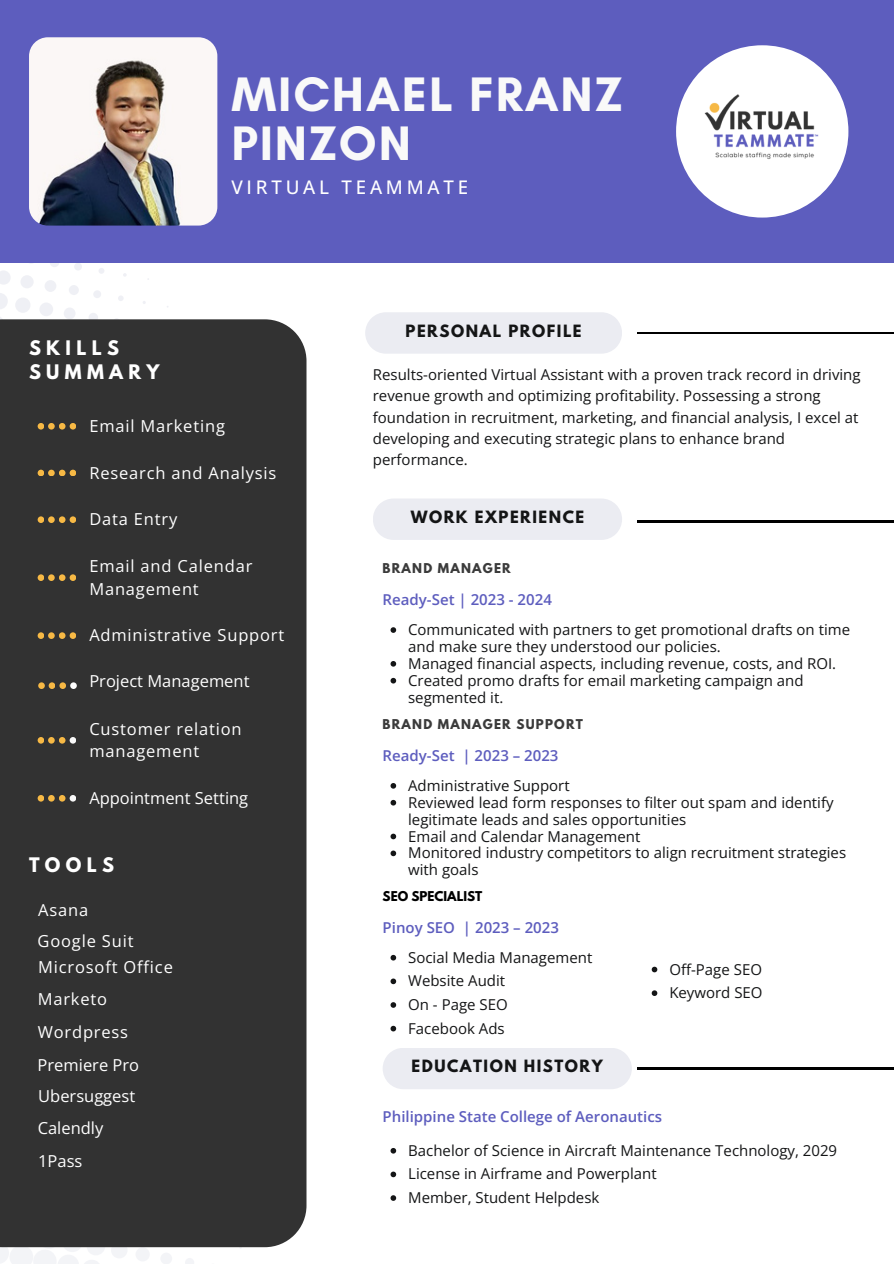
<style>
.page{position:relative;width:894px;height:1264px;background:#fff}
.page>*{position:absolute;margin:0;border:0;box-sizing:border-box;transform-origin:0 0}
.t1{font:700 49.35px/49.3px "Glacial Indifference";letter-spacing:.035em;color:#f9f9f9}
.t2{font:500 18.75px "Open Sans";letter-spacing:.2em;color:#fff}
.t3{font:700 17.7px/24.8px "League Spartan";letter-spacing:.3em;color:#fff}
.t4{font:16.5px/22.5px "Open Sans";letter-spacing:.05em;color:#fff}
.t5{font:16.5px "Open Sans";color:#fff}
.t6{font:15px/21.3px "Open Sans";color:#141516}
.t7{font:600 15px "Open Sans";color:#5d5dbe}
.t8{font:700 15px "League Spartan";letter-spacing:.1em;color:#141516}
.t9{font:700 12px "League Spartan";letter-spacing:.1em;color:#3b3b3b}
.t10{font:700 12px "League Spartan";color:#000}
</style>
<div class="page">
<svg style="left:0;top:293px;width:8px;height:16px"></svg>
<div style="left:15px;top:297px;width:16px;height:16px;background:#ebecf2;border-radius:50%"></div>
<svg style="left:0;top:271px;width:10px;height:13px"></svg>
<div style="left:39px;top:302px;width:14px;height:14px;background:#ebecf2;border-radius:50%"></div>
<div style="left:20px;top:275px;width:14px;height:13px;background:#ebecf2;border-radius:50%"></div>
<div style="left:64px;top:307px;width:11px;height:12px;background:#ebecf2;border-radius:50%"></div>
<div style="left:44px;top:280px;width:12px;height:12px;background:#ebecf2;border-radius:50%"></div>
<div style="left:26px;top:253px;width:11px;height:11px;background:#f5f6f8;border-radius:50%"></div>
<div style="left:69px;top:285px;width:10px;height:10px;background:#ebecf2;border-radius:50%"></div>
<div style="left:50px;top:257px;width:9px;height:10px;background:#ebecf2;border-radius:50%"></div>
<div style="left:88px;top:313px;width:10px;height:9px;background:#ebecf2;border-radius:50%"></div>
<div style="left:93px;top:290px;width:8px;height:8px;background:#ebecf2;border-radius:50%"></div>
<div style="left:74px;top:263px;width:8px;height:7px;background:#ebecf2;border-radius:50%"></div>
<div style="left:113px;top:318px;width:7px;height:7px;background:#f5f5f8;border-radius:50%"></div>
<svg style="left:99px;top:268px;width:5px;height:6px"></svg>
<svg style="left:118px;top:296px;width:5px;height:5px"></svg>
<svg style="left:0;top:1247px;width:98px;height:16px"></svg>
<svg style="left:87px;top:1236px;width:18px;height:19px"></svg>
<svg style="left:111px;top:1241px;width:16px;height:17px"></svg>
<div style="left:135px;top:1247px;width:15px;height:14px;background:#f3f4f7;border-radius:50%"></div>
<div style="left:160px;top:1252px;width:12px;height:11px;background:#f3f4f7;border-radius:50%"></div>
<svg style="left:185px;top:1258px;width:9px;height:5px"></svg>
<div style="left:0;top:0;width:893px;height:263px;background:#5d5dbe"></div>
<hr style="left:637px;top:520px;width:256px;height:2px;background:#000">
<hr style="left:637px;top:1067px;width:256px;height:2px;background:#000">
<div style="left:0;top:319px;width:306px;height:928px;background:#323232"></div>
<div style="left:38px;top:574px;width:6px;height:7px;background:#f7b945;border-radius:50%"></div>
<div style="left:48px;top:574px;width:7px;height:7px;background:#f7b945;border-radius:50%"></div>
<div style="left:59px;top:574px;width:6px;height:7px;background:#f7b945;border-radius:50%"></div>
<div style="left:70px;top:574px;width:6px;height:7px;background:#f7b945;border-radius:50%"></div>
<div style="left:38px;top:632px;width:6px;height:7px;background:#f7b945;border-radius:50%"></div>
<div style="left:48px;top:632px;width:7px;height:7px;background:#f7b945;border-radius:50%"></div>
<div style="left:59px;top:632px;width:6px;height:7px;background:#f7b945;border-radius:50%"></div>
<div style="left:70px;top:632px;width:6px;height:7px;background:#f7b945;border-radius:50%"></div>
<svg style="left:38px;top:737px;width:6px;height:6px"></svg>
<div style="left:48px;top:737px;width:7px;height:6px;background:#f7b945;border-radius:50%"></div>
<svg style="left:59px;top:737px;width:17px;height:6px"></svg>
<div style="left:365px;top:312px;width:257px;height:41px;background:#ebecf2"></div>
<img style="left:29px;top:37px;width:188px;height:188px;border-radius:19px">
<div style="left:373px;top:499px;width:249px;height:41px;background:#ebecf2"></div>
<div style="left:383px;top:1048px;width:248px;height:41px;background:#ebecf2"></div>
<hr style="left:637px;top:332px;width:256px;height:2px;background:#000">
<div style="left:676px;top:45px;width:172px;height:172px;background:#fff;border-radius:50%"></div>
<img style="left:704px;top:94px;width:115px;height:65px">
<svg style="left:390px;top:1148px;width:6px;height:5px"></svg>
<svg style="left:390px;top:1171px;width:6px;height:6px"></svg>
<svg style="left:390px;top:1195px;width:6px;height:5px"></svg>
<svg style="left:390px;top:954px;width:6px;height:6px"></svg>
<svg style="left:390px;top:978px;width:6px;height:6px"></svg>
<svg style="left:390px;top:1002px;width:6px;height:5px"></svg>
<svg style="left:390px;top:1025px;width:6px;height:6px"></svg>
<svg style="left:390px;top:783px;width:6px;height:5px"></svg>
<svg style="left:390px;top:800px;width:6px;height:5px"></svg>
<svg style="left:390px;top:833px;width:6px;height:6px"></svg>
<svg style="left:390px;top:850px;width:6px;height:6px"></svg>
<svg style="left:390px;top:627px;width:6px;height:6px"></svg>
<svg style="left:390px;top:661px;width:6px;height:5px"></svg>
<svg style="left:390px;top:678px;width:6px;height:5px"></svg>
<svg style="left:651px;top:966px;width:6px;height:6px"></svg>
<svg style="left:651px;top:990px;width:6px;height:5px"></svg>
<svg style="left:38px;top:795px;width:6px;height:6px"></svg>
<div style="left:48px;top:795px;width:7px;height:6px;background:#f7b945;border-radius:50%"></div>
<svg style="left:59px;top:795px;width:17px;height:6px"></svg>
<div style="left:38px;top:469px;width:6px;height:7px;background:#f7b945;border-radius:50%"></div>
<div style="left:48px;top:469px;width:7px;height:7px;background:#f7b945;border-radius:50%"></div>
<div style="left:59px;top:469px;width:6px;height:7px;background:#f7b945;border-radius:50%"></div>
<div style="left:70px;top:469px;width:6px;height:7px;background:#f7b945;border-radius:50%"></div>
<svg style="left:38px;top:423px;width:6px;height:6px"></svg>
<div style="left:48px;top:423px;width:7px;height:6px;background:#f7b945;border-radius:50%"></div>
<svg style="left:59px;top:423px;width:17px;height:6px"></svg>
<div style="left:38px;top:516px;width:6px;height:7px;background:#f7b945;border-radius:50%"></div>
<div style="left:48px;top:516px;width:7px;height:7px;background:#f7b945;border-radius:50%"></div>
<div style="left:59px;top:516px;width:6px;height:7px;background:#f7b945;border-radius:50%"></div>
<div style="left:70px;top:516px;width:6px;height:7px;background:#f7b945;border-radius:50%"></div>
<div style="left:38px;top:682px;width:7px;height:7px;background:#f7b945;border-radius:50%"></div>
<div style="left:49px;top:682px;width:6px;height:7px;background:#f7b945;border-radius:50%"></div>
<div style="left:59px;top:682px;width:7px;height:7px;background:#f7b945;border-radius:50%"></div>
<div style="left:70px;top:682px;width:7px;height:7px;background:#fff;border-radius:50%"></div>
<h5 class="t1" style="left:231px;top:69px;width:392px">MICHAEL FRANZ<br>PINZON</h5>
<h5 class="t2" style="left:231px;top:174px;width:238px">VIRTUAL TEAMMATE</h5>
<h3 class="t3" style="left:29px;top:337px;width:132px">SKILLS<br>SUMMARY</h3>
<h2 class="t4" style="left:89px;top:414px;width:137px">Email Marketing</h2>
<h5 class="t4" style="left:89px;top:461px;width:188px">Research and Analysis</h5>
<h5 class="t4" style="left:89px;top:507px;width:90px">Data Entry</h5>
<h5 class="t4" style="left:89px;top:554px;width:164px">Email and Calendar<br>Management</h5>
<h5 class="t4" style="left:89px;top:623px;width:196px">Administrative Support</h5>
<p class="t5" style="left:89px;top:670px;width:162px">Project Management</p>
<h5 class="t4" style="left:89px;top:717px;width:154px">Customer relation management</h5>
<p class="t5" style="left:89px;top:786px;width:160px">Appointment Setting</p>
<h5 class="t3" style="left:29px;top:854px;width:87px">TOOLS</h5>
<h5 class="t4" style="left:38px;top:897px;width:52px">Asana</h5>
<h5 class="t4" style="left:38px;top:929px;width:97px">Google Suit</h5>
<h5 class="t4" style="left:38px;top:955px;width:136px">Microsoft Office</h5>
<h5 class="t4" style="left:38px;top:987px;width:71px">Marketo</h5>
<h5 class="t4" style="left:38px;top:1020px;width:92px">Wordpress</h5>
<p class="t5" style="left:38px;top:1053px;width:103px">Premiere Pro</p>
<p class="t5" style="left:38px;top:1084px;width:98px">Ubersuggest</p>
<p class="t5" style="left:38px;top:1116px;width:67px">Calendly</p>
<h3 class="t4" style="left:38px;top:1149px;width:46px">1Pass</h3>
<p class="t8" style="left:405px;top:324px;width:178px">PERSONAL PROFILE</p>
<h2 class="t6" style="left:373px;top:363px;width:489px">Results-oriented Virtual Assistant with a proven track record in driving revenue growth and optimizing profitability. Possessing a strong foundation in recruitment, marketing, and financial analysis, I excel at developing and executing strategic plans to enhance brand performance.</h2>
<p class="t8" style="left:410px;top:510px;width:175px">WORK EXPERIENCE</p>
<p class="t9" style="left:382px;top:562px;width:130px">BRAND MANAGER</p>
<p class="t7" style="left:382px;top:589px;width:171px">Ready-Set | 2023 - 2024</p>
<p class="t6" style="left:408px;top:621px;width:443px;line-height:16.8px">Communicated with partners to get promotional drafts on time and make sure they understood our policies.</p>
<h4 class="t6" style="left:408px;top:652px;width:429px">Managed financial aspects, including revenue, costs, and ROI.</h4>
<p class="t6" style="left:408px;top:671px;width:397px;line-height:16.8px">Created promo drafts for email marketing campaign and segmented it.</p>
<p class="t9" style="left:382px;top:717px;width:202px">BRAND MANAGER SUPPORT</p>
<p class="t7" style="left:382px;top:745px;width:177px">Ready-Set | 2023 – 2023</p>
<p class="t6" style="left:408px;top:774px;width:163px">Administrative Support</p>
<p class="t6" style="left:408px;top:793px;width:427px;line-height:16.8px">Reviewed lead form responses to filter out spam and identify legitimate leads and sales opportunities</p>
<h4 class="t6" style="left:408px;top:825px;width:234px">Email and Calendar Management</h4>
<p class="t6" style="left:408px;top:844px;width:439px;line-height:16.8px">Monitored industry competitors to align recruitment strategies with goals</p>
<p class="t10" style="left:382px;top:890px;width:101px">SEO SPECIALIST</p>
<h5 class="t7" style="left:382px;top:916px;width:178px">Pinoy SEO | 2023 – 2023</h5>
<h3 class="t6" style="left:408px;top:946px;width:186px">Social Media Management</h3>
<p class="t6" style="left:408px;top:969px;width:99px">Website Audit</p>
<h4 class="t6" style="left:408px;top:993px;width:101px">On - Page SEO</h4>
<p class="t6" style="left:408px;top:1017px;width:98px">Facebook Ads</p>
<h2 class="t8" style="left:411px;top:1058px;width:193px">EDUCATION HISTORY</h2>
<h4 class="t6" style="left:669px;top:958px;width:94px">Off-Page SEO</h4>
<p class="t6" style="left:669px;top:981px;width:95px">Keyword SEO</p>
<h5 class="t7" style="left:382px;top:1105px;width:281px">Philippine State College of Aeronautics</h5>
<h5 class="t6" style="left:408px;top:1139px;width:430px">Bachelor of Science in Aircraft Maintenance Technology, 2029</h5>
<h5 class="t6" style="left:408px;top:1162px;width:250px">License in Airframe and Powerplant</h5>
<h5 class="t6" style="left:408px;top:1186px;width:193px">Member, Student Helpdesk</h5>
</div>
